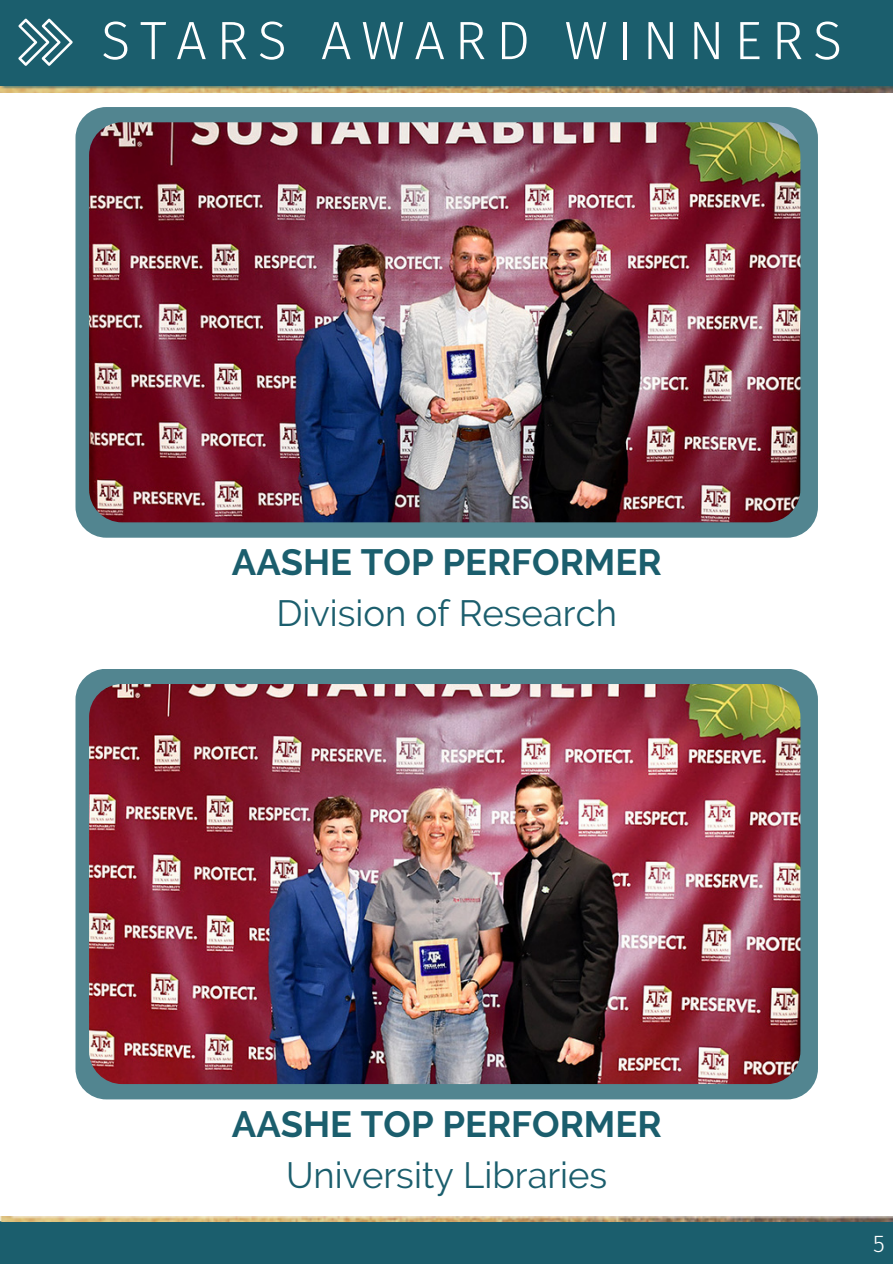
<style>
.page{position:relative;width:893px;height:1264px;background:#fff}
.page>*{position:absolute;margin:0;border:0;box-sizing:border-box;transform-origin:0 0}
.t1{font:300 54px "Fira Sans";letter-spacing:.175em;color:#fff}
.t2{font:36.45px "Raleway";color:#1b5e6d}
.t3{font:700 36.45px "Raleway";color:#1b5e6d}
.t4{font:300 24px "Fira Sans";color:#fff}
</style>
<div class="page">
<div style="left:0;top:0;width:892px;height:1263px;background:#1b5e6d"></div>
<div style="left:0;top:89px;width:892px;height:1131px;background:#fff"></div>
<img style="left:0;top:86px;width:892px;height:6px">
<img style="left:0;top:1216px;width:892px;height:5px">
<svg style="left:18px;top:19px;width:54px;height:47px"></svg>
<div style="left:75px;top:107px;width:742px;height:430px;background:#528590;border-radius:31px"></div>
<img style="left:89px;top:122px;width:711px;height:400px;border-radius:33px">
<div style="left:75px;top:668px;width:742px;height:431px;background:#528590;border-radius:31px"></div>
<img style="left:89px;top:684px;width:711px;height:400px;border-radius:33px">
<p class="t1" style="left:101px;top:9px;width:742px">STARS AWARD WINNERS</p>
<p class="t3" style="left:232px;top:541px;width:431px">AASHE TOP PERFORMER</p>
<p class="t2" style="left:276px;top:592px;width:342px">Division of Research</p>
<p class="t3" style="left:232px;top:1102px;width:431px">AASHE TOP PERFORMER</p>
<p class="t2" style="left:286px;top:1153px;width:323px">University Libraries</p>
<p class="t4" style="left:872px;top:1229px;width:13px">5</p>
</div>
